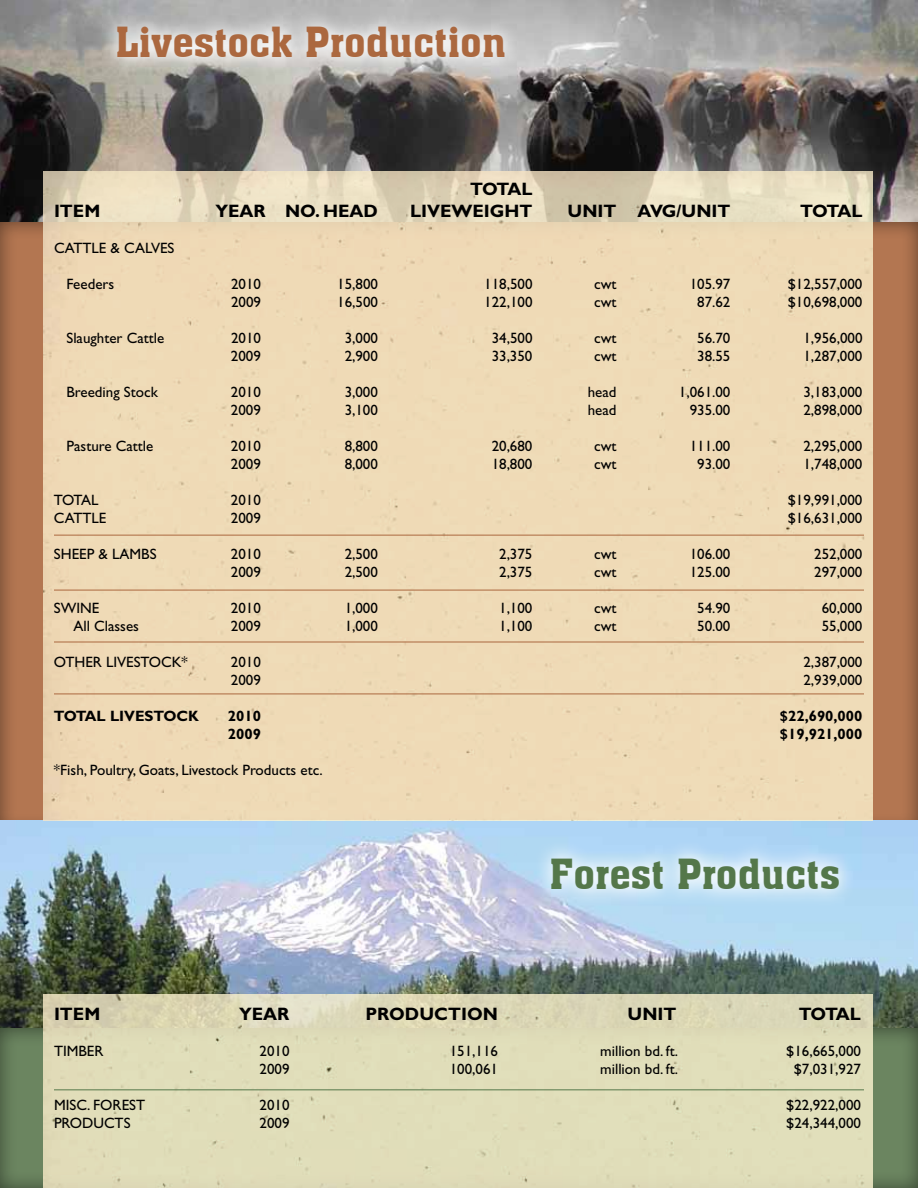
<style>
.page{position:relative;width:918px;height:1188px;background:#fff}
.page>*{position:absolute;margin:0;border:0;box-sizing:border-box;transform-origin:0 0}
.t1{font:40.5px "Aachen BT";color:#ab683f}
.t2{font:40.5px "Aachen BT";color:#54774a}
.t3{font:700 18px "Gill Sans";color:#000}
.t4{font:15px "Gill Sans";color:#000}
.t5{font:700 15px "Gill Sans";color:#000}
</style>
<div class="page">
<div style="left:0;top:219px;width:918px;height:613px;background:#000;opacity:.5"></div>
<img style="left:0;top:821px;width:918px;height:205px">
<img style="left:0;top:0;width:918px;height:222px">
<svg style="left:97px;top:7px;width:423px;height:67px;background:#cccbca"></svg>
<svg style="left:531px;top:838px;width:323px;height:68px;background:#c7e2f6"></svg>
<img style="left:44px;top:171px;width:829px;height:649px">
<div style="left:0;top:1026px;width:918px;height:162px;background:#000;opacity:.5"></div>
<hr style="left:54px;top:535px;width:810px;height:1px;background:#ab683f">
<hr style="left:54px;top:590px;width:810px;height:1px;background:#ab683f">
<hr style="left:54px;top:642px;width:810px;height:1px;background:#ab683f">
<hr style="left:54px;top:694px;width:810px;height:1px;background:#ab683f">
<img style="left:44px;top:994px;width:829px;height:194px">
<hr style="left:54px;top:1089px;width:810px;height:1px;background:#54774a">
<h1 class="t1" style="left:115px;top:17px;width:392px">Livestock Production</h1>
<p class="t3" style="left:470px;top:178px;width:64px">TOTAL</p>
<p class="t3" style="left:54px;top:200px;width:48px">ITEM</p>
<p class="t3" style="left:215px;top:200px;width:164px">YEAR NO. HEAD</p>
<p class="t3" style="left:410px;top:200px;width:124px">LIVEWEIGHT</p>
<p class="t3" style="left:568px;top:200px;width:164px">UNIT AVG/UNIT</p>
<p class="t3" style="left:800px;top:200px;width:64px">TOTAL</p>
<p class="t4" style="left:54px;top:239px;width:122px">CATTLE &amp; CALVES</p>
<p class="t4" style="left:67px;top:275px;width:49px">Feeders</p>
<p class="t4" style="left:231px;top:275px;width:31px">2010</p>
<p class="t4" style="left:337px;top:275px;width:42px">15,800</p>
<p class="t4" style="left:484px;top:275px;width:50px">118,500</p>
<p class="t4" style="left:594px;top:275px;width:24px">cwt</p>
<p class="t4" style="left:690px;top:275px;width:42px">105.97</p>
<p class="t4" style="left:788px;top:275px;width:76px">$12,557,000</p>
<p class="t4" style="left:231px;top:293px;width:31px">2009</p>
<p class="t4" style="left:337px;top:293px;width:42px">16,500</p>
<p class="t4" style="left:484px;top:293px;width:50px">122,100</p>
<p class="t4" style="left:594px;top:293px;width:24px">cwt</p>
<p class="t4" style="left:697px;top:293px;width:35px">87.62</p>
<p class="t4" style="left:788px;top:293px;width:76px">$10,698,000</p>
<p class="t4" style="left:67px;top:329px;width:99px">Slaughter Cattle</p>
<p class="t4" style="left:231px;top:329px;width:31px">2010</p>
<p class="t4" style="left:345px;top:329px;width:35px">3,000</p>
<p class="t4" style="left:492px;top:329px;width:42px">34,500</p>
<p class="t4" style="left:594px;top:329px;width:24px">cwt</p>
<p class="t4" style="left:697px;top:329px;width:35px">56.70</p>
<p class="t4" style="left:803px;top:329px;width:61px">1,956,000</p>
<p class="t4" style="left:231px;top:347px;width:31px">2009</p>
<p class="t4" style="left:345px;top:347px;width:35px">2,900</p>
<p class="t4" style="left:492px;top:347px;width:42px">33,350</p>
<p class="t4" style="left:594px;top:347px;width:24px">cwt</p>
<p class="t4" style="left:697px;top:347px;width:35px">38.55</p>
<p class="t4" style="left:803px;top:347px;width:61px">1,287,000</p>
<p class="t4" style="left:67px;top:383px;width:93px">Breeding Stock</p>
<p class="t4" style="left:231px;top:383px;width:31px">2010</p>
<p class="t4" style="left:345px;top:383px;width:35px">3,000</p>
<p class="t4" style="left:588px;top:383px;width:30px">head</p>
<p class="t4" style="left:679px;top:383px;width:53px">1,061.00</p>
<p class="t4" style="left:803px;top:383px;width:61px">3,183,000</p>
<p class="t4" style="left:231px;top:401px;width:31px">2009</p>
<p class="t4" style="left:345px;top:401px;width:35px">3,100</p>
<p class="t4" style="left:588px;top:401px;width:30px">head</p>
<p class="t4" style="left:690px;top:401px;width:42px">935.00</p>
<p class="t4" style="left:803px;top:401px;width:61px">2,898,000</p>
<p class="t4" style="left:67px;top:437px;width:88px">Pasture Cattle</p>
<p class="t4" style="left:231px;top:437px;width:31px">2010</p>
<p class="t4" style="left:345px;top:437px;width:35px">8,800</p>
<p class="t4" style="left:492px;top:437px;width:42px">20,680</p>
<p class="t4" style="left:594px;top:437px;width:24px">cwt</p>
<p class="t4" style="left:690px;top:437px;width:42px">111.00</p>
<p class="t4" style="left:803px;top:437px;width:61px">2,295,000</p>
<p class="t4" style="left:231px;top:455px;width:31px">2009</p>
<p class="t4" style="left:345px;top:455px;width:35px">8,000</p>
<p class="t4" style="left:492px;top:455px;width:42px">18,800</p>
<p class="t4" style="left:594px;top:455px;width:24px">cwt</p>
<p class="t4" style="left:697px;top:455px;width:35px">93.00</p>
<p class="t4" style="left:803px;top:455px;width:61px">1,748,000</p>
<p class="t4" style="left:54px;top:491px;width:46px">TOTAL</p>
<p class="t4" style="left:231px;top:491px;width:31px">2010</p>
<p class="t4" style="left:788px;top:491px;width:76px">$19,991,000</p>
<p class="t4" style="left:54px;top:509px;width:54px">CATTLE</p>
<p class="t4" style="left:231px;top:509px;width:31px">2009</p>
<p class="t4" style="left:788px;top:509px;width:76px">$16,631,000</p>
<p class="t4" style="left:54px;top:545px;width:104px">SHEEP &amp; LAMBS</p>
<p class="t4" style="left:231px;top:545px;width:31px">2010</p>
<p class="t4" style="left:345px;top:545px;width:35px">2,500</p>
<p class="t4" style="left:499px;top:545px;width:35px">2,375</p>
<p class="t4" style="left:594px;top:545px;width:24px">cwt</p>
<p class="t4" style="left:690px;top:545px;width:42px">106.00</p>
<p class="t4" style="left:814px;top:545px;width:50px">252,000</p>
<p class="t4" style="left:231px;top:563px;width:31px">2009</p>
<p class="t4" style="left:345px;top:563px;width:35px">2,500</p>
<p class="t4" style="left:499px;top:563px;width:35px">2,375</p>
<p class="t4" style="left:594px;top:563px;width:24px">cwt</p>
<p class="t4" style="left:690px;top:563px;width:42px">125.00</p>
<p class="t4" style="left:814px;top:563px;width:50px">297,000</p>
<p class="t4" style="left:54px;top:599px;width:47px">SWINE</p>
<p class="t4" style="left:231px;top:599px;width:31px">2010</p>
<p class="t4" style="left:345px;top:599px;width:35px">1,000</p>
<p class="t4" style="left:499px;top:599px;width:35px">1,100</p>
<p class="t4" style="left:594px;top:599px;width:24px">cwt</p>
<p class="t4" style="left:697px;top:599px;width:35px">54.90</p>
<p class="t4" style="left:822px;top:599px;width:42px">60,000</p>
<p class="t4" style="left:73px;top:617px;width:67px">All Classes</p>
<p class="t4" style="left:231px;top:617px;width:31px">2009</p>
<p class="t4" style="left:345px;top:617px;width:35px">1,000</p>
<p class="t4" style="left:499px;top:617px;width:35px">1,100</p>
<p class="t4" style="left:594px;top:617px;width:24px">cwt</p>
<p class="t4" style="left:697px;top:617px;width:35px">50.00</p>
<p class="t4" style="left:822px;top:617px;width:42px">55,000</p>
<p class="t4" style="left:54px;top:653px;width:135px">OTHER LIVESTOCK*</p>
<p class="t4" style="left:231px;top:653px;width:31px">2010</p>
<p class="t4" style="left:803px;top:653px;width:61px">2,387,000</p>
<p class="t4" style="left:231px;top:671px;width:31px">2009</p>
<p class="t4" style="left:803px;top:671px;width:61px">2,939,000</p>
<p class="t5" style="left:54px;top:707px;width:146px">TOTAL LIVESTOCK</p>
<p class="t5" style="left:228px;top:707px;width:35px">2010</p>
<p class="t5" style="left:780px;top:707px;width:84px">$22,690,000</p>
<p class="t5" style="left:228px;top:725px;width:35px">2009</p>
<p class="t5" style="left:780px;top:725px;width:84px">$19,921,000</p>
<p class="t4" style="left:54px;top:761px;width:270px">*Fish, Poultry, Goats, Livestock Products etc.</p>
<h1 class="t2" style="left:550px;top:849px;width:292px">Forest Products</h1>
<p class="t3" style="left:54px;top:1003px;width:48px">ITEM</p>
<p class="t3" style="left:239px;top:1003px;width:52px">YEAR</p>
<p class="t3" style="left:366px;top:1003px;width:134px">PRODUCTION</p>
<p class="t3" style="left:628px;top:1003px;width:50px">UNIT</p>
<p class="t3" style="left:799px;top:1003px;width:64px">TOTAL</p>
<p class="t4" style="left:54px;top:1042px;width:51px">TIMBER</p>
<p class="t4" style="left:260px;top:1042px;width:31px">2010</p>
<p class="t4" style="left:450px;top:1042px;width:50px">151,116</p>
<p class="t4" style="left:600px;top:1042px;width:79px">million bd. ft.</p>
<p class="t4" style="left:786px;top:1042px;width:76px">$16,665,000</p>
<p class="t4" style="left:260px;top:1060px;width:31px">2009</p>
<p class="t4" style="left:450px;top:1060px;width:50px">100,061</p>
<p class="t4" style="left:600px;top:1060px;width:79px">million bd. ft.</p>
<p class="t4" style="left:794px;top:1060px;width:69px">$7,031,927</p>
<p class="t4" style="left:54px;top:1096px;width:93px">MISC. FOREST</p>
<p class="t4" style="left:260px;top:1096px;width:31px">2010</p>
<p class="t4" style="left:786px;top:1096px;width:76px">$22,922,000</p>
<p class="t4" style="left:54px;top:1114px;width:78px">PRODUCTS</p>
<p class="t4" style="left:260px;top:1114px;width:31px">2009</p>
<p class="t4" style="left:786px;top:1114px;width:76px">$24,344,000</p>
</div>
